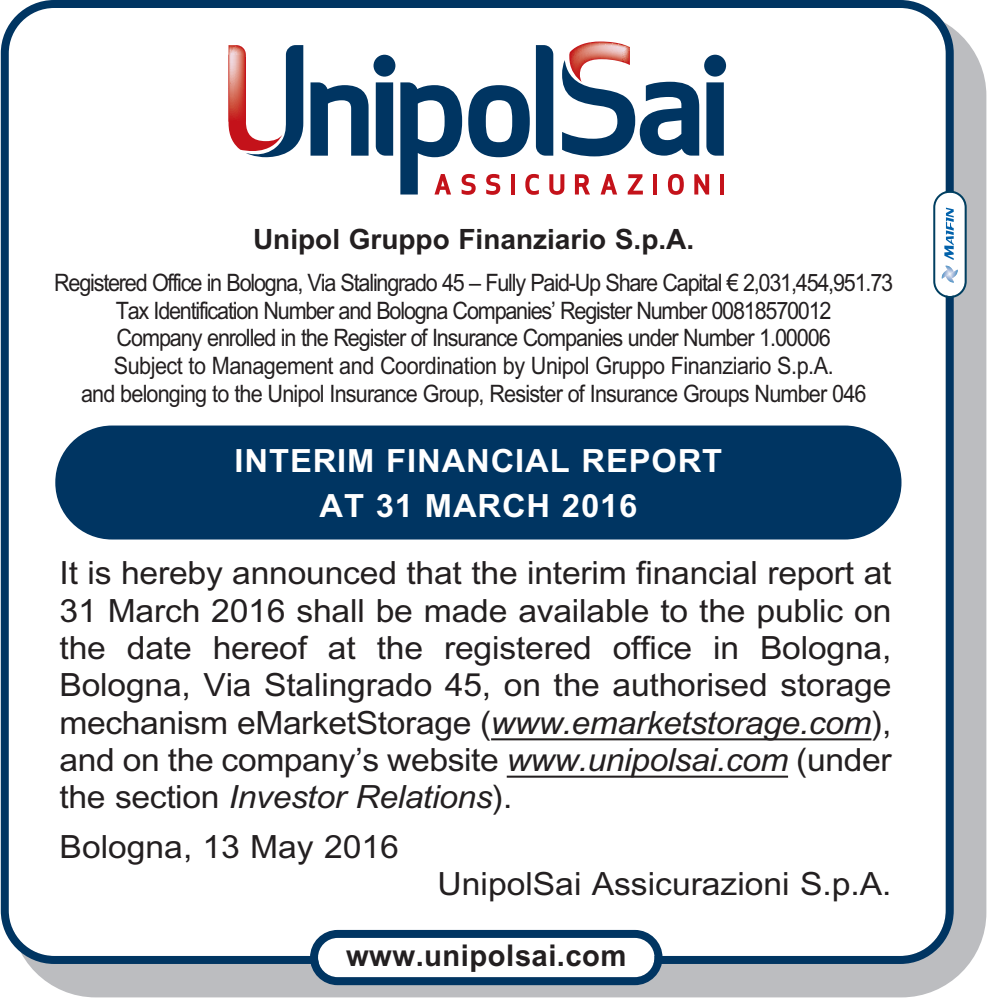
<style>
.page{position:relative;width:987px;height:998px;background:#fff}
.page>*{position:absolute;margin:0;border:0;box-sizing:border-box;transform-origin:0 0}
.t1{font:32px/37.2px "Arial E";letter-spacing:-.01em;color:#231f20;text-align:justify;scale:1.05 1}
.t2{font:700 32px/45.2px "Arial E";letter-spacing:.03em;color:#fff;text-align:center}
.t3{font:700 30px "Arial E";letter-spacing:.015em;color:#231f20}
.t4{font:700 28px "Arial E";color:#231f20}
.t5{font:24px/28px "Arial E";letter-spacing:-.05em;color:#231f20;text-align:center;scale:.9 1}
.s1{font-family:"Arial"}
.s2{font-style:italic}
</style>
<div class="page">
<div style="left:11px;top:11px;width:975px;height:986px;background:#bcbdc0;border-radius:85px"></div>
<div style="left:1px;top:0;width:952px;height:964px;background:#fff"></div>
<svg style="left:310px;top:930px;width:352px;height:55px;background:#b0c0ce"></svg>
<hr style="left:491px;top:738px;width:380px;height:2px;background:#231f20">
<hr style="left:506px;top:775px;width:282px;height:3px;background:#231f20">
<div style="left:55px;top:425px;width:846px;height:114px;background:#003562;border-radius:57px"></div>
<div style="left:935px;top:193px;width:29px;height:103px;background:#fff;border-radius:15px"></div>
<svg style="left:941px;top:208px;width:16px;height:75px"></svg>
<div style="left:933px;top:191px;width:33px;height:107px;border:4px solid #003f61;border-radius:17px"></div>
<svg style="left:310px;top:82px;width:58px;height:74px;background:#5d7e9b"></svg>
<svg style="left:376px;top:82px;width:17px;height:74px"></svg>
<div style="left:373px;top:55px;width:22px;height:22px;background:#003562;border-radius:50%"></div>
<svg style="left:228px;top:45px;width:75px;height:114px;background:#b9a4ae"></svg>
<svg style="left:704px;top:55px;width:22px;height:22px"></svg>
<svg style="left:400px;top:42px;width:323px;height:153px;background:#a9b1bf"></svg>
<svg style="left:719px;top:174px;width:4px;height:20px"></svg>
<p class="t4" style="left:253px;top:229px;width:443px">Unipol Gruppo Finanziario S.p.A.</p>
<p class="t5" style="left:54px;top:270px;width:933px">Registered Office in Bologna, Via Stalingrado 45 – Fully Paid-Up Share Capital <span class="s1">€</span> 2,031,454,951.73<br>Tax Identification Number and Bologna Companies’ Register Number 00818570012<br>Company enrolled in the Register of Insurance Companies under Number 1.00006<br>Subject to Management and Coordination by Unipol Gruppo Finanziario S.p.A.<br>and belonging to the Unipol Insurance Group, Resister of Insurance Groups Number 046</p>
<h1 class="t2" style="left:235px;top:441px;width:489px">INTERIM FINANCIAL REPORT<br>AT 31 MARCH 2016</h1>
<p class="t1" style="left:59px;top:557px;width:794px">It is hereby announced that the interim financial report at 31 March 2016 shall be made available to the public on the date hereof at the registered office in Bologna, Bologna, Via Stalingrado 45, on the authorised storage mechanism eMarketStorage (<span class="s2">www.emarketstorage.com</span>), and on the company’s website <span class="s2">www.unipolsai.com</span> (under the section <span class="s2">Investor Relations</span>).</p>
<h1 class="t1" style="left:60px;top:831px;width:324px">Bologna, 13 May 2016</h1>
<h1 class="t1" style="left:437px;top:868px;width:434px">UnipolSai Assicurazioni S.p.A.</h1>
<p class="t3" style="left:346px;top:945px;width:282px">www.unipolsai.com</p>
</div>
